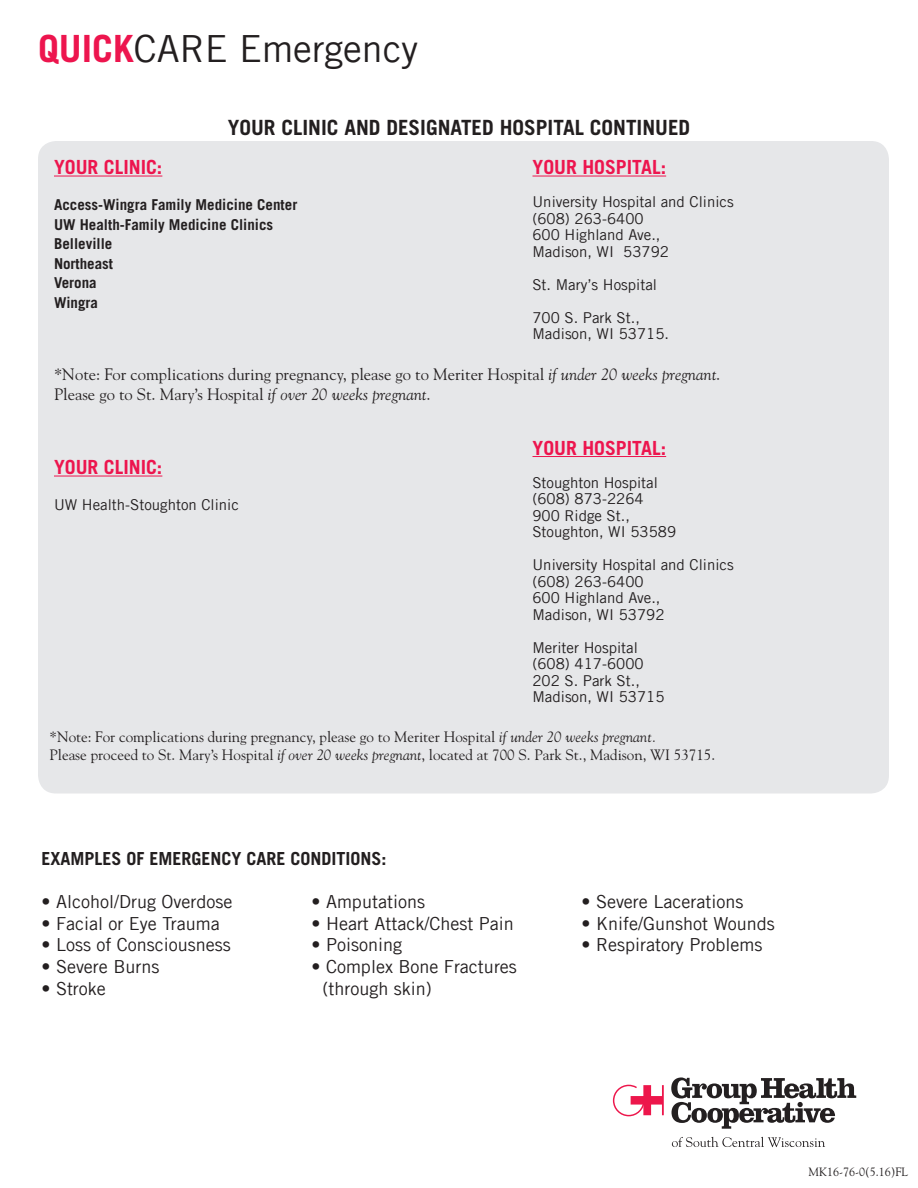
<style>
.page{position:relative;width:918px;height:1188px;background:#fff}
.page>*{position:absolute;margin:0;border:0;box-sizing:border-box;transform-origin:0 0}
.t1{font:37.5px "Trade Gothic LT Com";color:#231f20}
.t2{font:700 21px "Trade Gothic LT Com";color:#231f20}
.t3{font:700 19.5px "Trade Gothic LT Com";color:#ed154e}
.t4{font:18px "Trade Gothic LT Com";color:#231f20}
.t5{font:700 18px "Trade Gothic LT Com";color:#231f20}
.t6{font:16.5px/19.8px "Goudy Std";color:#231f20}
.t7{font:15px/16.5px "Trade Gothic LT Com";color:#231f20}
.t8{font:15px/18px "Goudy Std";color:#231f20}
.t9{font:700 15px "Trade Gothic LT Com";color:#231f20}
.t10{font:12px "Goudy Std";color:#231f20}
.s1{font-weight:700;color:#ed154e}
.s2{font-style:italic}
</style>
<div class="page">
<div style="left:38px;top:141px;width:851px;height:653px;background:#e6e7e9;border-radius:18px"></div>
<hr style="left:54px;top:176px;width:108px;height:1px;background:#ed154e">
<hr style="left:54px;top:476px;width:108px;height:1px;background:#ed154e">
<hr style="left:532px;top:176px;width:134px;height:1px;background:#ed154e">
<hr style="left:532px;top:456px;width:134px;height:1px;background:#ed154e">
<svg style="left:671px;top:1077px;width:185px;height:52px"></svg>
<svg style="left:612px;top:1084px;width:52px;height:33px"></svg>
<svg style="left:672px;top:1137px;width:153px;height:10px"></svg>
<p class="t1" style="left:38px;top:26px;width:382px"><span class="s1">QUICK</span>CARE Emergency</p>
<p class="t2" style="left:228px;top:115px;width:464px">YOUR CLINIC AND DESIGNATED HOSPITAL CONTINUED</p>
<p class="t3" style="left:54px;top:155px;width:110px">YOUR CLINIC:</p>
<p class="t9" style="left:54px;top:196px;width:245px">Access-Wingra Family Medicine Center</p>
<p class="t9" style="left:54px;top:215px;width:221px">UW Health-Family Medicine Clinics</p>
<p class="t9" style="left:54px;top:235px;width:60px">Belleville</p>
<p class="t9" style="left:54px;top:254px;width:61px">Northeast</p>
<p class="t9" style="left:54px;top:274px;width:44px">Verona</p>
<p class="t9" style="left:54px;top:293px;width:46px">Wingra</p>
<p class="t3" style="left:532px;top:155px;width:135px">YOUR HOSPITAL:</p>
<p class="t7" style="left:532px;top:193px;width:203px">University Hospital and Clinics</p>
<p class="t7" style="left:532px;top:210px;width:138px">(608) 263-6400<br>600 Highland Ave.,<br>Madison, WI 53792</p>
<p class="t7" style="left:532px;top:276px;width:126px">St. Mary’s Hospital</p>
<p class="t7" style="left:532px;top:309px;width:138px">700 S. Park St.,<br>Madison, WI 53715.</p>
<p class="t6" style="left:54px;top:364px;width:668px">*Note: For complications during pregnancy, please go to Meriter Hospital <span class="s2">if under 20 weeks pregnant</span>.<br>Please go to St. Mary’s Hospital <span class="s2">if over 20 weeks pregnant</span>.</p>
<p class="t3" style="left:54px;top:455px;width:110px">YOUR CLINIC:</p>
<p class="t7" style="left:54px;top:496px;width:186px">UW Health-Stoughton Clinic</p>
<p class="t3" style="left:532px;top:436px;width:135px">YOUR HOSPITAL:</p>
<p class="t7" style="left:532px;top:474px;width:127px">Stoughton Hospital</p>
<p class="t7" style="left:532px;top:490px;width:113px">(608) 873-2264</p>
<p class="t7" style="left:532px;top:507px;width:145px">900 Ridge St.,<br>Stoughton, WI 53589</p>
<p class="t7" style="left:532px;top:556px;width:203px">University Hospital and Clinics</p>
<p class="t7" style="left:532px;top:573px;width:113px">(608) 263-6400</p>
<p class="t7" style="left:532px;top:589px;width:134px">600 Highland Ave.,<br>Madison, WI 53792</p>
<p class="t7" style="left:532px;top:639px;width:107px">Meriter Hospital</p>
<p class="t7" style="left:532px;top:655px;width:113px">(608) 417-6000</p>
<p class="t7" style="left:532px;top:672px;width:134px">202 S. Park St.,<br>Madison, WI 53715</p>
<p class="t8" style="left:50px;top:727px;width:667px">*Note: For complications during pregnancy, please go to Meriter Hospital <span class="s2">if under 20 weeks pregnant.<br></span>Please proceed to St. Mary’s Hospital <span class="s2">if over 20 weeks pregnant</span>, located at 700 S. Park St., Madison, WI 53715.</p>
<p class="t5" style="left:42px;top:847px;width:347px">EXAMPLES OF EMERGENCY CARE CONDITIONS:</p>
<p class="t4" style="left:42px;top:891px;width:192px">• Alcohol/Drug Overdose</p>
<p class="t4" style="left:312px;top:891px;width:115px">• Amputations</p>
<p class="t4" style="left:582px;top:891px;width:163px">• Severe Lacerations</p>
<p class="t4" style="left:42px;top:912px;width:180px">• Facial or Eye Trauma</p>
<p class="t4" style="left:312px;top:912px;width:204px">• Heart Attack/Chest Pain</p>
<p class="t4" style="left:582px;top:912px;width:195px">• Knife/Gunshot Wounds</p>
<p class="t4" style="left:42px;top:934px;width:191px">• Loss of Consciousness</p>
<p class="t4" style="left:312px;top:934px;width:92px">• Poisoning</p>
<p class="t4" style="left:582px;top:934px;width:182px">• Respiratory Problems</p>
<p class="t4" style="left:42px;top:956px;width:119px">• Severe Burns</p>
<p class="t4" style="left:312px;top:956px;width:207px">• Complex Bone Fractures</p>
<p class="t4" style="left:42px;top:977px;width:66px">• Stroke</p>
<p class="t4" style="left:322px;top:977px;width:111px">(through skin)</p>
<p class="t10" style="left:808px;top:1164px;width:101px">MK16-76-0(5.16)FL</p>
</div>
